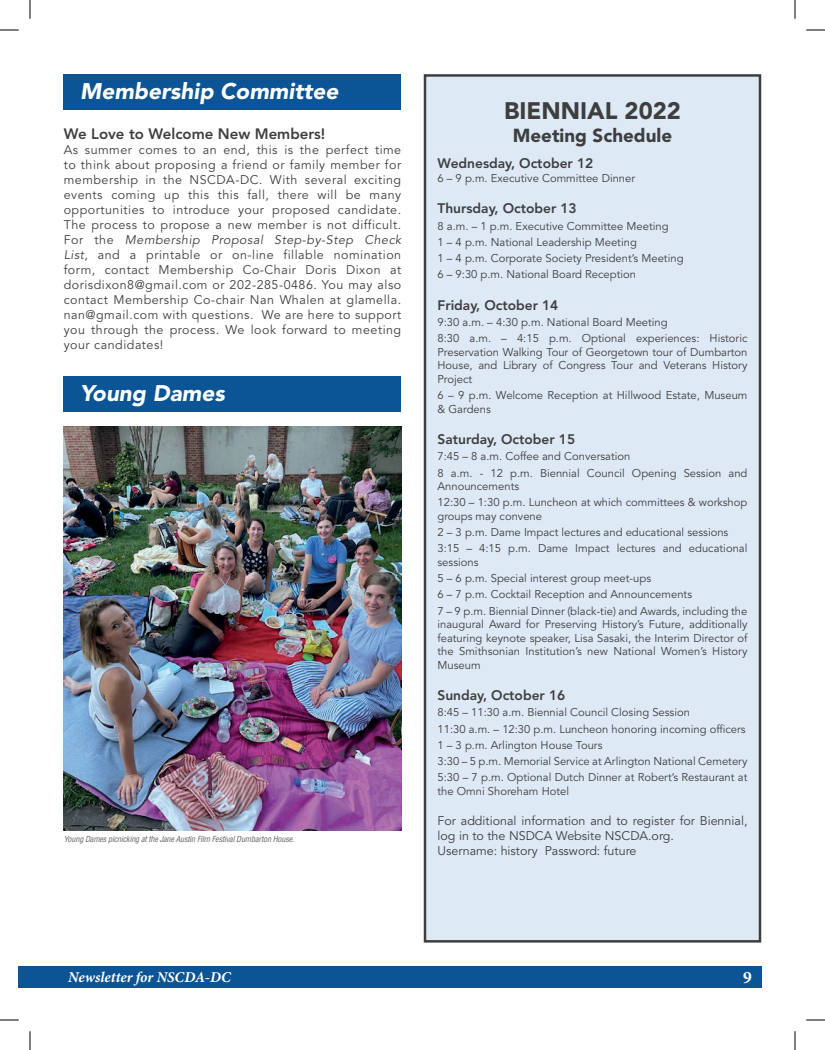
<style>
.page{position:relative;width:825px;height:1050px;background:#fff}
.page>*{position:absolute;margin:0;border:0;box-sizing:border-box;transform-origin:0 0}
.t1{font:900 23.75px "Avenir LT Std";color:#3e3e3f}
.t2{font:italic 900 22.5px "Avenir LT Std";color:#fff}
.t3{font:900 18.75px "Avenir LT Std";color:#3e3e3f}
.t4{font:700 17.5px "Minion Pro";color:#fff}
.t5{font:800 15px "Avenir LT Std";color:#3e3e3f}
.t6{font:italic 700 15px "Minion Pro";color:#fff}
.t7{font:800 13.75px "Avenir LT Std";color:#3e3e3f}
.t8{font:12.5px/15px "Avenir LT Std";color:#3e3e3f;text-align:justify}
.t9{font:11.25px/16.2px "Avenir LT Std";color:#3e3e3f}
.t10{font:italic condensed 8.12px "Helvetica LT Std";letter-spacing:-.02em;color:#636366}
.s1{font-style:italic}
</style>
<div class="page">
<div style="left:19px;top:966px;width:11px;height:22px;background:#0b5596"></div>
<div style="left:30px;top:966px;width:731px;height:22px;background:#0b5596"></div>
<div style="left:64px;top:74px;width:337px;height:35px;background:#0b5596"></div>
<div style="left:425px;top:75px;width:335px;height:866px;background:#dde9f5"></div>
<div style="left:424px;top:74px;width:337px;height:869px;border:2px solid #3e3e3f"></div>
<img style="left:64px;top:426px;width:337px;height:405px">
<div style="left:64px;top:376px;width:337px;height:35px;background:#0b5596"></div>
<svg style="left:0;top:29px;width:19px;height:2px"></svg>
<svg style="left:806px;top:29px;width:19px;height:2px"></svg>
<svg style="left:0;top:1019px;width:19px;height:2px"></svg>
<svg style="left:806px;top:1019px;width:19px;height:2px"></svg>
<svg style="left:29px;top:0;width:2px;height:19px"></svg>
<svg style="left:29px;top:1031px;width:2px;height:19px"></svg>
<svg style="left:794px;top:0;width:2px;height:19px"></svg>
<svg style="left:794px;top:1031px;width:2px;height:19px"></svg>
<h2 class="t2" style="left:80px;top:78px;width:260px">Membership Committee</h2>
<h3 class="t5" style="left:64px;top:124px;width:263px">We Love to Welcome New Members!</h3>
<p class="t8" style="left:64px;top:142px;width:339px">As summer comes to an end, this is the perfect time to think about proposing a friend or family member for membership in the NSCDA-DC. With several exciting events coming up this this fall, there will be many opportunities to introduce your proposed candidate.<br>The process to propose a new member is not difficult.<br>For the <span class="s1">Membership Proposal Step-by-Step Check List</span>, and a printable or on-line fillable nomination form, contact Membership Co-Chair Doris Dixon at dorisdixon8@gmail.com or 202-285-0486. You may also contact Membership Co-chair Nan Whalen at glamella. nan@gmail.com with questions. We are here to support you through the process. We look forward to meeting your candidates!</p>
<h2 class="t2" style="left:80px;top:380px;width:146px">Young Dames</h2>
<p class="t10" style="left:64px;top:833px;width:232px">Young Dames picnicking at the Jane Austin Film Festival Dumbarton House.</p>
<h1 class="t1" style="left:504px;top:97px;width:178px">BIENNIAL 2022</h1>
<h3 class="t3" style="left:513px;top:124px;width:161px">Meeting Schedule</h3>
<p class="t7" style="left:438px;top:155px;width:157px">Wednesday, October 12</p>
<p class="t9" style="left:438px;top:170px;width:199px">6 – 9 p.m. Executive Committee Dinner</p>
<p class="t7" style="left:438px;top:200px;width:141px">Thursday, October 13</p>
<p class="t9" style="left:438px;top:218px;width:248px">8 a.m. – 1 p.m. Executive Committee Meeting<br>1 – 4 p.m. National Leadership Meeting<br>1 – 4 p.m. Corporate Society President’s Meeting 6 – 9:30 p.m. National Board Reception</p>
<p class="t7" style="left:438px;top:297px;width:122px">Friday, October 14</p>
<p class="t9" style="left:438px;top:314px;width:311px">9:30 a.m. – 4:30 p.m. National Board Meeting<br>8:30 a.m. – 4:15 p.m. Optional experiences: Historic</p>
<p class="t9" style="left:438px;top:346px;width:311px;line-height:13.5px;text-align:justify">Preservation Walking Tour of Georgetown tour of Dumbarton House, and Library of Congress Tour and Veterans History Project</p>
<p class="t9" style="left:438px;top:389px;width:312px;line-height:13.5px">6 – 9 p.m. Welcome Reception at Hillwood Estate, Museum &amp; Gardens</p>
<p class="t7" style="left:438px;top:431px;width:139px">Saturday, October 15</p>
<p class="t9" style="left:438px;top:449px;width:311px">7:45 – 8 a.m. Coffee and Conversation<br>8 a.m. - 12 p.m. Biennial Council Opening Session and</p>
<p class="t9" style="left:438px;top:478px;width:311px">Announcements<br>12:30 – 1:30 p.m. Luncheon at which committees &amp; workshop</p>
<p class="t9" style="left:438px;top:508px;width:311px">groups may convene<br>2 – 3 p.m. Dame Impact lectures and educational sessions<br>3:15 – 4:15 p.m. Dame Impact lectures and educational</p>
<p class="t9" style="left:438px;top:554px;width:311px">sessions<br>5 – 6 p.m. Special interest group meet-ups<br>6 – 7 p.m. Cocktail Reception and Announcements<br>7 – 9 p.m. Biennial Dinner (black-tie) and Awards, including the</p>
<p class="t9" style="left:438px;top:618px;width:312px;line-height:13.5px;text-align:justify">inaugural Award for Preserving History’s Future, additionally featuring keynote speaker, Lisa Sasaki, the Interim Director of the Smithsonian Institution’s new National Women’s History Museum</p>
<p class="t7" style="left:438px;top:687px;width:129px">Sunday, October 16</p>
<p class="t9" style="left:438px;top:705px;width:312px">8:45 – 11:30 a.m. Biennial Council Closing Session<br>11:30 a.m. – 12:30 p.m. Luncheon honoring incoming officers 1 – 3 p.m. Arlington House Tours<br>3:30 – 5 p.m. Memorial Service at Arlington National Cemetery 5:30 – 7 p.m. Optional Dutch Dinner at Robert’s Restaurant at</p>
<p class="t9" style="left:438px;top:783px;width:133px">the Omni Shoreham Hotel</p>
<p class="t8" style="left:438px;top:813px;width:311px;text-align:left">For additional information and to register for Biennial, log in to the NSDCA Website NSCDA.org.<br>Username: history Password: future</p>
<h3 class="t6" style="left:68px;top:968px;width:164px">Newsletter for NSCDA-DC</h3>
<h3 class="t4" style="left:743px;top:965px;width:10px">9</h3>
</div>
